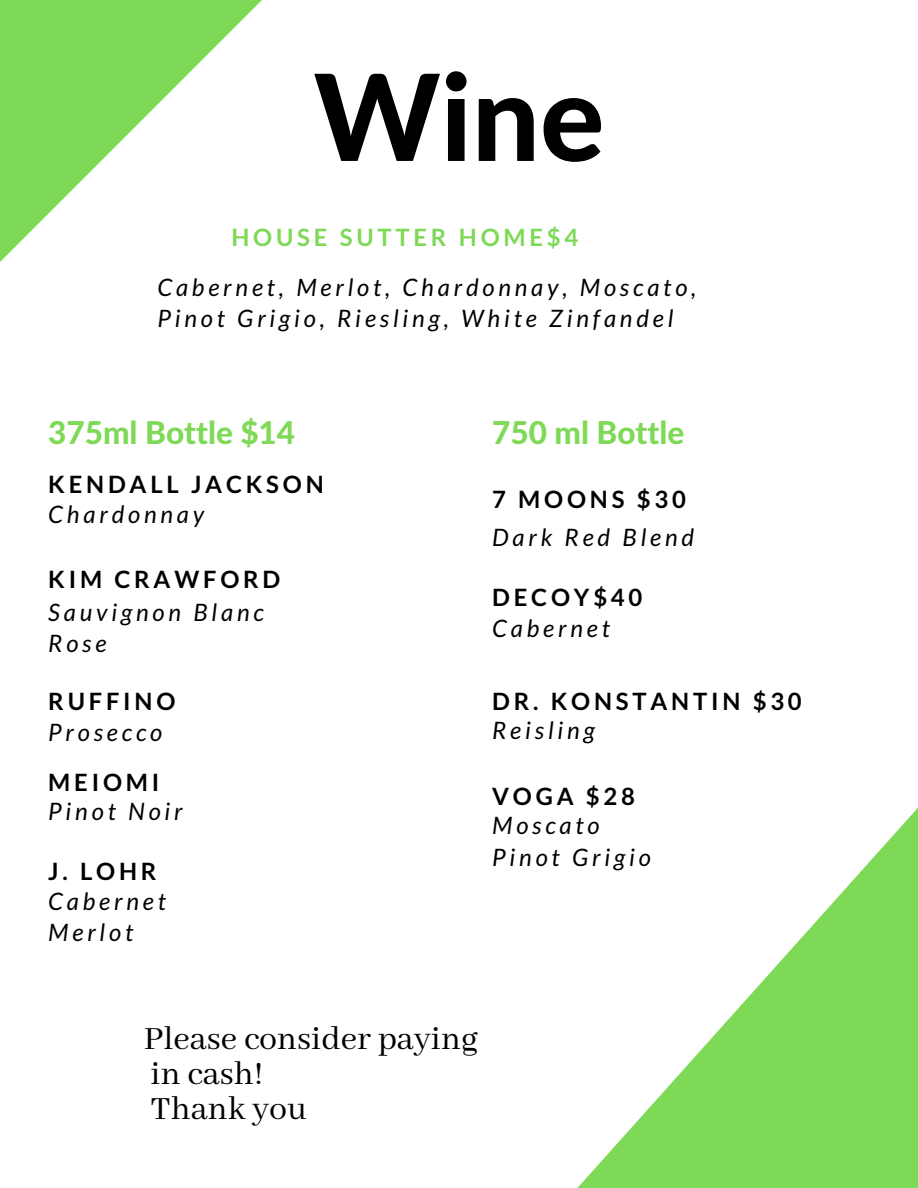
<style>
.page{position:relative;width:918px;height:1188px;background:#fff}
.page>*{position:absolute;margin:0;border:0;box-sizing:border-box;transform-origin:0 0}
.t1{font:800 120.15px "Lato Latin";color:#000}
.t2{font:36px/34.8px "Abhaya Libre";color:#000}
.t3{font:800 31.5px "Lato Latin";color:#7ed957}
.t4{font:italic 24px/31.7px "Lato";letter-spacing:.16em;color:#000}
.t5{font:700 23.85px "Lato";letter-spacing:.16em;color:#000}
.t6{font:700 23.85px "Lato";letter-spacing:.16em;color:#7ed957}
</style>
<div class="page">
<svg style="left:0;top:0;width:262px;height:262px"></svg>
<svg style="left:577px;top:808px;width:341px;height:380px"></svg>
<h1 class="t1" style="left:314px;top:42px;width:292px">Wine</h1>
<p class="t6" style="left:231px;top:223px;width:349px">HOUSE SUTTER HOME$4</p>
<p class="t4" style="left:157px;top:270px;width:540px">Cabernet, Merlot, Chardonnay, Moscato,<br>Pinot Grigio, Riesling, White Zinfandel</p>
<h3 class="t3" style="left:48px;top:413px;width:248px">375ml Bottle $14</h3>
<h3 class="t3" style="left:492px;top:413px;width:194px">750 ml Bottle</h3>
<p class="t5" style="left:48px;top:470px;width:277px">KENDALL JACKSON</p>
<p class="t4" style="left:48px;top:498px;width:158px">Chardonnay</p>
<p class="t5" style="left:48px;top:565px;width:234px">KIM CRAWFORD</p>
<p class="t4" style="left:48px;top:596px;width:217px">Sauvignon Blanc<br>Rose</p>
<p class="t5" style="left:48px;top:686px;width:129px">RUFFINO</p>
<p class="t4" style="left:48px;top:716px;width:116px">Prosecco</p>
<p class="t5" style="left:48px;top:767px;width:113px">MEIOMI</p>
<p class="t4" style="left:48px;top:795px;width:136px">Pinot Noir</p>
<p class="t5" style="left:48px;top:857px;width:110px">J. LOHR</p>
<p class="t4" style="left:48px;top:884px;width:119px">Cabernet<br>Merlot</p>
<p class="t5" style="left:492px;top:484px;width:195px">7 MOONS $30</p>
<p class="t4" style="left:492px;top:521px;width:204px">Dark Red Blend</p>
<p class="t5" style="left:492px;top:582px;width:152px">DECOY$40</p>
<p class="t4" style="left:492px;top:612px;width:119px">Cabernet</p>
<p class="t5" style="left:492px;top:686px;width:311px">DR. KONSTANTIN $30</p>
<p class="t4" style="left:492px;top:714px;width:104px">Reisling</p>
<p class="t5" style="left:492px;top:781px;width:144px">VOGA $28</p>
<p class="t4" style="left:492px;top:809px;width:160px">Moscato<br>Pinot Grigio</p>
<h2 class="t2" style="left:144px;top:1023px;width:336px">Please consider paying in cash!<br>Thank you</h2>
</div>
